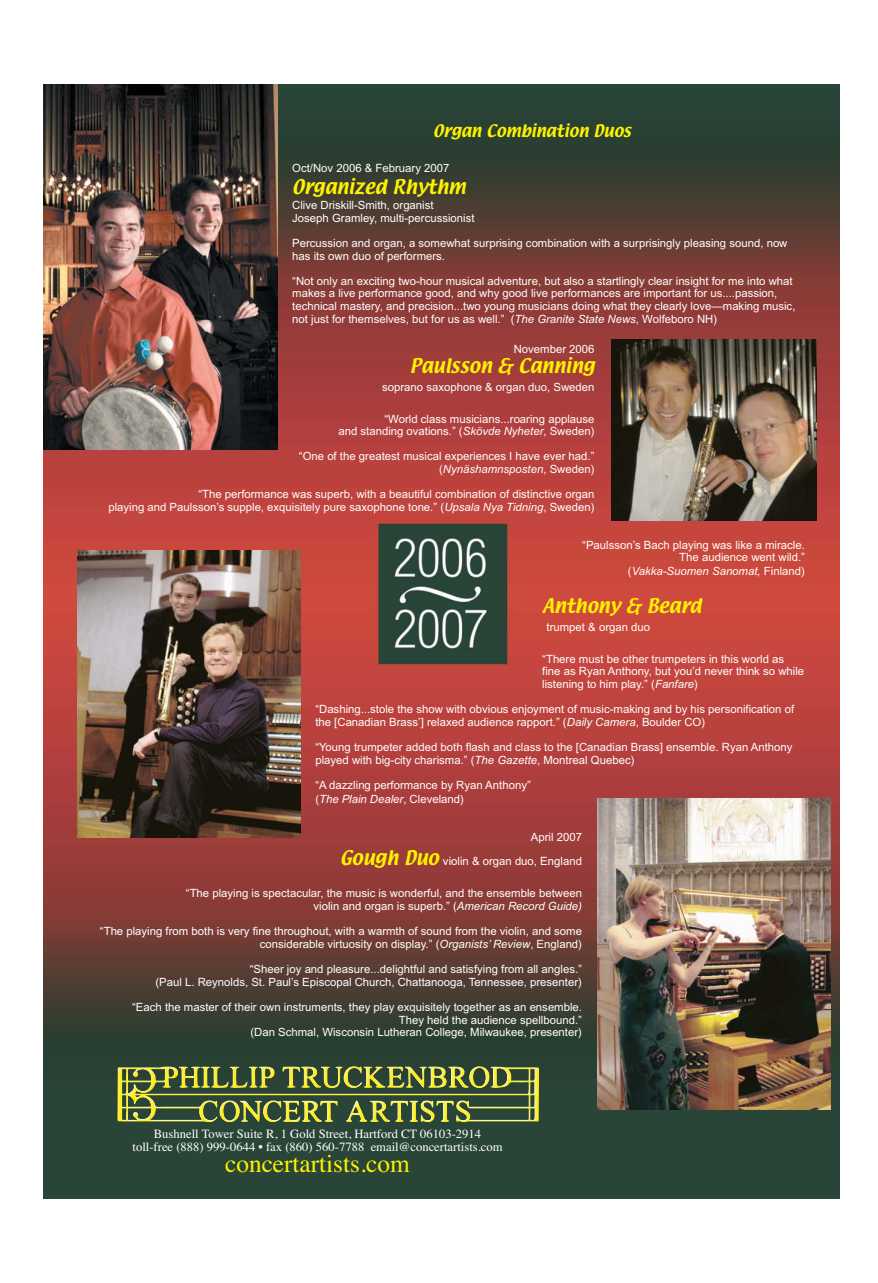
<style>
.page{position:relative;width:878px;height:1283px;background:#fff}
.page>*{position:absolute;margin:0;border:0;box-sizing:border-box;transform-origin:0 0}
.t1{font:25.25px "Times Roman+QATQRY";color:#fff200}
.t2{font:17.62px "Textile Regular+XJRGNT";color:#fff200}
.t3{font:15.12px "Textile Regular+XJRGNT";color:#fff200}
.t4{font:12.62px/12.6px "Times Roman+QATQRY";color:#fff;text-align:center}
.t5{font:11.38px/12.6px "Arial MT+QHVUOW";color:#fff;text-align:right}
.t6{font:11.38px "Arial Italic MT+GRTUFH";color:#fff}
.s1{font-family:"Arial Italic MT+GRTUFH"}
.s2{font-family:"Arial MT+QHVUOW"}
.s3{font-family:"Textile Regular+XJRGNT";font-size:17.62px;color:#fff200}
</style>
<div class="page">
<img style="left:43px;top:85px;width:796px;height:1113px">
<img style="left:611px;top:339px;width:205px;height:182px">
<img style="left:77px;top:550px;width:223px;height:287px">
<img style="left:597px;top:798px;width:233px;height:311px">
<img style="left:44px;top:85px;width:233px;height:364px">
<img style="left:135px;top:1066px;width:404px;height:56px">
<h3 class="t3" style="left:433px;top:124px;width:199px">Organ Combination Duos</h3>
<p class="t5" style="left:292px;top:163px;width:159px">Oct/Nov 2006 &amp; February 2007</p>
<h2 class="t2" style="left:292px;top:179px;width:175px">Organized Rhythm</h2>
<p class="t5" style="left:292px;top:200px;width:184px;text-align:left">Clive Driskill-Smith, organist<br>Joseph Gramley, multi-percussionist</p>
<p class="t5" style="left:292px;top:238px;width:497px;text-align:left">Percussion and organ, a somewhat surprising combination with a surprisingly pleasing sound, now has its own duo of performers.</p>
<p class="t5" style="left:292px;top:276px;width:504px;text-align:left">“Not only an exciting two-hour musical adventure, but also a startlingly clear insight for me into what makes a live performance good, and why good live performances are important for us....passion, technical mastery, and precision...two young musicians doing what they clearly love—making music, not just for themselves, but for us as well.” (<span class="s1">The Granite State News</span>, Wolfeboro NH)</p>
<p class="t5" style="left:513px;top:344px;width:82px">November 2006</p>
<h2 class="t2" style="left:409px;top:358px;width:186px">Paulsson &amp; Canning</h2>
<p class="t5" style="left:382px;top:382px;width:214px">soprano saxophone &amp; organ duo, Sweden</p>
<p class="t5" style="left:338px;top:413px;width:257px">“World class musicians...roaring applause<br>and standing ovations.” (<span class="s1">Skövde Nyheter</span>, Sweden)</p>
<p class="t5" style="left:299px;top:451px;width:297px">“One of the greatest musical experiences I have ever had.”</p>
<p class="t6" style="left:439px;top:465px;width:157px"><span class="s2">(</span>Nynäshamnsposten<span class="s2">, Sweden)</span></p>
<p class="t5" style="left:108px;top:489px;width:487px">“The performance was superb, with a beautiful combination of distinctive organ<br>playing and Paulsson’s supple, exquisitely pure saxophone tone.” (<span class="s1">Upsala Nya Tidning</span>, Sweden)</p>
<p class="t5" style="left:582px;top:539px;width:224px">“Paulsson’s Bach playing was like a miracle.<br>The audience went wild.”</p>
<p class="t6" style="left:628px;top:567px;width:178px"><span class="s2">(</span>Vakka-Suomen Sanomat, <span class="s2">Finland)</span></p>
<h2 class="t2" style="left:542px;top:598px;width:160px">Anthony &amp; Beard</h2>
<p class="t5" style="left:546px;top:621px;width:105px">trumpet &amp; organ duo</p>
<p class="t5" style="left:542px;top:653px;width:263px;text-align:left">“There must be other trumpeters in this world as fine as Ryan Anthony, but you’d never think so while listening to him play.” (<span class="s1">Fanfare</span>)</p>
<p class="t5" style="left:315px;top:704px;width:480px;text-align:left">“Dashing...stole the show with obvious enjoyment of music-making and by his personification of the [Canadian Brass’] relaxed audience rapport.” (<span class="s1">Daily Camera</span>, Boulder CO)</p>
<p class="t5" style="left:315px;top:741px;width:478px;text-align:left">“Young trumpeter added both flash and class to the [Canadian Brass] ensemble. Ryan Anthony played with big-city charisma.” (<span class="s1">The Gazette</span>, Montreal Quebec)</p>
<p class="t5" style="left:315px;top:779px;width:217px">“A dazzling performance by Ryan Anthony”</p>
<p class="t6" style="left:315px;top:794px;width:150px"><span class="s2">(</span>The Plain Dealer<span class="s2">, Cleveland)</span></p>
<p class="t5" style="left:340px;top:825px;width:243px;line-height:24px">April 2007<br><span class="s3">Gough Duo</span> violin &amp; organ duo, England</p>
<p class="t5" style="left:186px;top:888px;width:397px">“The playing is spectacular, the music is wonderful, and the ensemble between violin and organ is superb.” (<span class="s1">American Record Guide)</span></p>
<p class="t5" style="left:100px;top:926px;width:483px">“The playing from both is very fine throughout, with a warmth of sound from the violin, and some considerable virtuosity on display.” (<span class="s1">Organists’ Review</span>, England)</p>
<p class="t5" style="left:155px;top:964px;width:428px">“Sheer joy and pleasure...delightful and satisfying from all angles.”<br>(Paul L. Reynolds, St. Paul’s Episcopal Church, Chattanooga, Tennessee, presenter)</p>
<p class="t5" style="left:132px;top:1002px;width:451px">“Each the master of their own instruments, they play exquisitely together as an ensemble.<br>They held the audience spellbound.”<br>(Dan Schmal, Wisconsin Lutheran College, Milwaukee, presenter)</p>
<p class="t4" style="left:132px;top:1127px;width:371px">Bushnell Tower Suite R, 1 Gold Street, Hartford CT 06103-2914 toll-free (888) 999-0644 • fax (860) 560-7788 email@concertartists.com</p>
<h1 class="t1" style="left:225px;top:1148px;width:186px">concertartists.com</h1>
</div>
